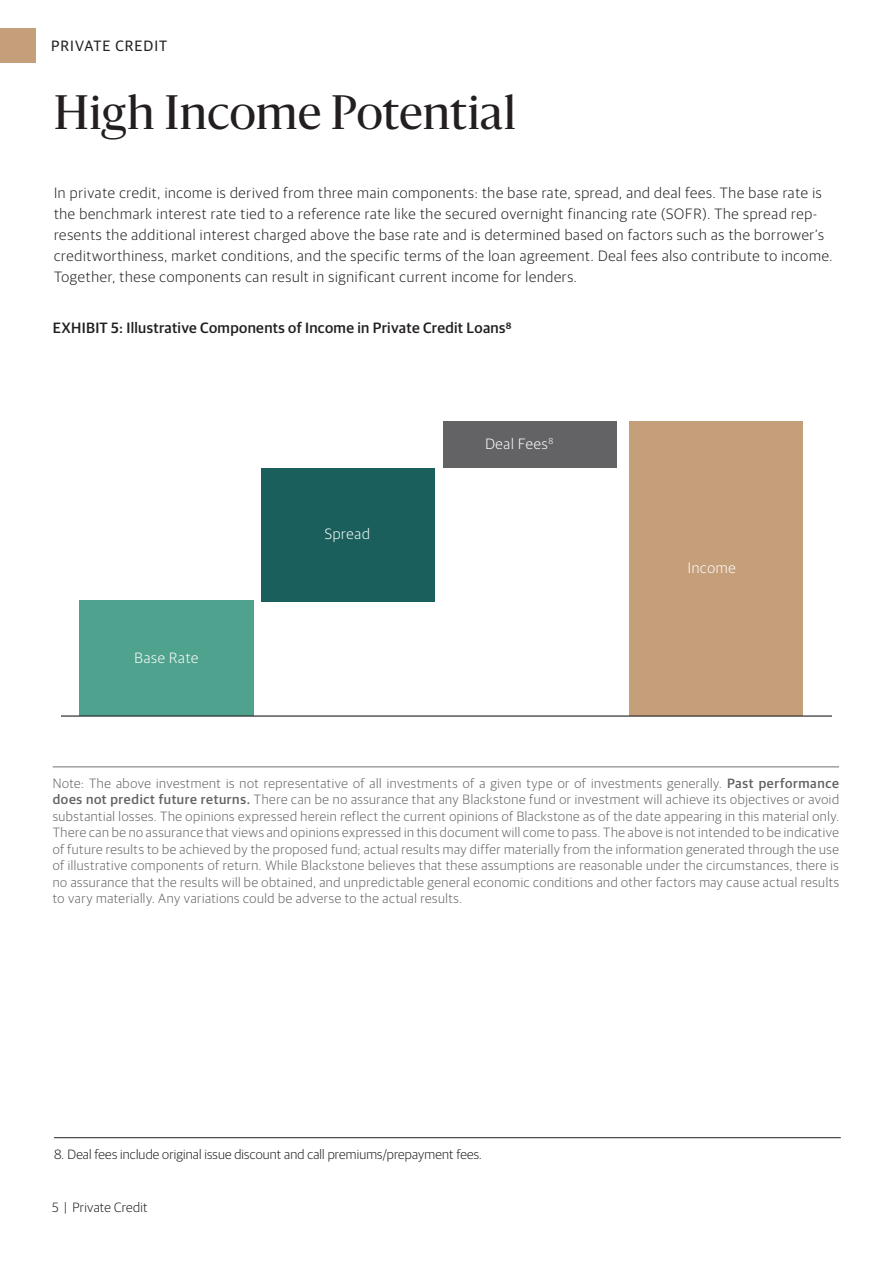
<style>
.page{position:relative;width:893px;height:1263px;background:#fff}
.page>*{position:absolute;margin:0;border:0;box-sizing:border-box;transform-origin:0 0}
.t1{font:45px "Sanomat";letter-spacing:.01em;color:#231f20}
.t2{font:300 15px/21px "Guardian Sans";letter-spacing:.05em;color:#231f20}
.t3{font:500 15px "Guardian Sans";letter-spacing:.02em;color:#231f20}
.t4{font:300 15px "Guardian Sans";letter-spacing:.05em;color:#fff}
.t5{font:15px "Guardian Sans";letter-spacing:.065em;color:#231f20}
.t6{font:300 13.5px/16.5px "Guardian Sans";letter-spacing:.04em;color:#636366;text-align:justify}
.t7{font:300 13.5px "Guardian Sans";letter-spacing:.015em;color:#231f20}
.s1{font-weight:500}
</style>
<div class="page">
<div style="left:0;top:29px;width:35px;height:34px;background:#c59e7a"></div>
<hr style="left:53px;top:766px;width:786px;height:1px;background:#9d9fa2">
<div style="left:79px;top:601px;width:175px;height:115px;background:#4fa28e"></div>
<div style="left:443px;top:421px;width:173px;height:46px;background:#636366"></div>
<div style="left:261px;top:468px;width:174px;height:133px;background:#1a5f5c"></div>
<div style="left:629px;top:421px;width:174px;height:295px;background:#c59e7a"></div>
<hr style="left:61px;top:715px;width:771px;height:2px;background:#231f20">
<hr style="left:54px;top:1137px;width:787px;height:1px;background:#231f20">
<p class="t5" style="left:51px;top:35px;width:117px">PRIVATE CREDIT</p>
<h1 class="t1" style="left:54px;top:79px;width:463px">High Income Potential</h1>
<p class="t2" style="left:54px;top:181px;width:780px">In private credit, income is derived from three main components: the base rate, spread, and deal fees. The base rate is the benchmark interest rate tied to a reference rate like the secured overnight financing rate (SOFR). The spread rep&shy;resents the additional interest charged above the base rate and is determined based on factors such as the borrower’s creditworthiness, market conditions, and the specific terms of the loan agreement. Deal fees also contribute to income.<br>Together, these components can result in significant current income for lenders.</p>
<p class="t3" style="left:53px;top:317px;width:460px">EXHIBIT 5: Illustrative Components of Income in Private Credit Loans8</p>
<p class="t4" style="left:134px;top:647px;width:65px">Base Rate</p>
<p class="t4" style="left:325px;top:524px;width:47px">Spread</p>
<p class="t4" style="left:485px;top:433px;width:69px">Deal Fees<sup>8</sup></p>
<p class="t4" style="left:688px;top:558px;width:49px">Income</p>
<p class="t6" style="left:53px;top:774px;width:788px">Note: The above investment is not representative of all investments of a given type or of investments generally. <span class="s1">Past performance does not predict future returns.</span> There can be no assurance that any Blackstone fund or investment will achieve its objectives or avoid substantial losses. The opinions expressed herein reflect the current opinions of Blackstone as of the date appearing in this material only.<br>There can be no assurance that views and opinions expressed in this document will come to pass. The above is not intended to be indicative of future results to be achieved by the proposed fund; actual results may differ materially from the information generated through the use of illustrative components of return. While Blackstone believes that these assumptions are reasonable under the circumstances, there is no assurance that the results will be obtained, and unpredictable general economic conditions and other factors may cause actual results to vary materially. Any variations could be adverse to the actual results.</p>
<p class="t7" style="left:54px;top:1145px;width:429px">8. Deal fees include original issue discount and call premiums/prepayment fees.</p>
<p class="t7" style="left:52px;top:1198px;width:97px">5 | Private Credit</p>
</div>
